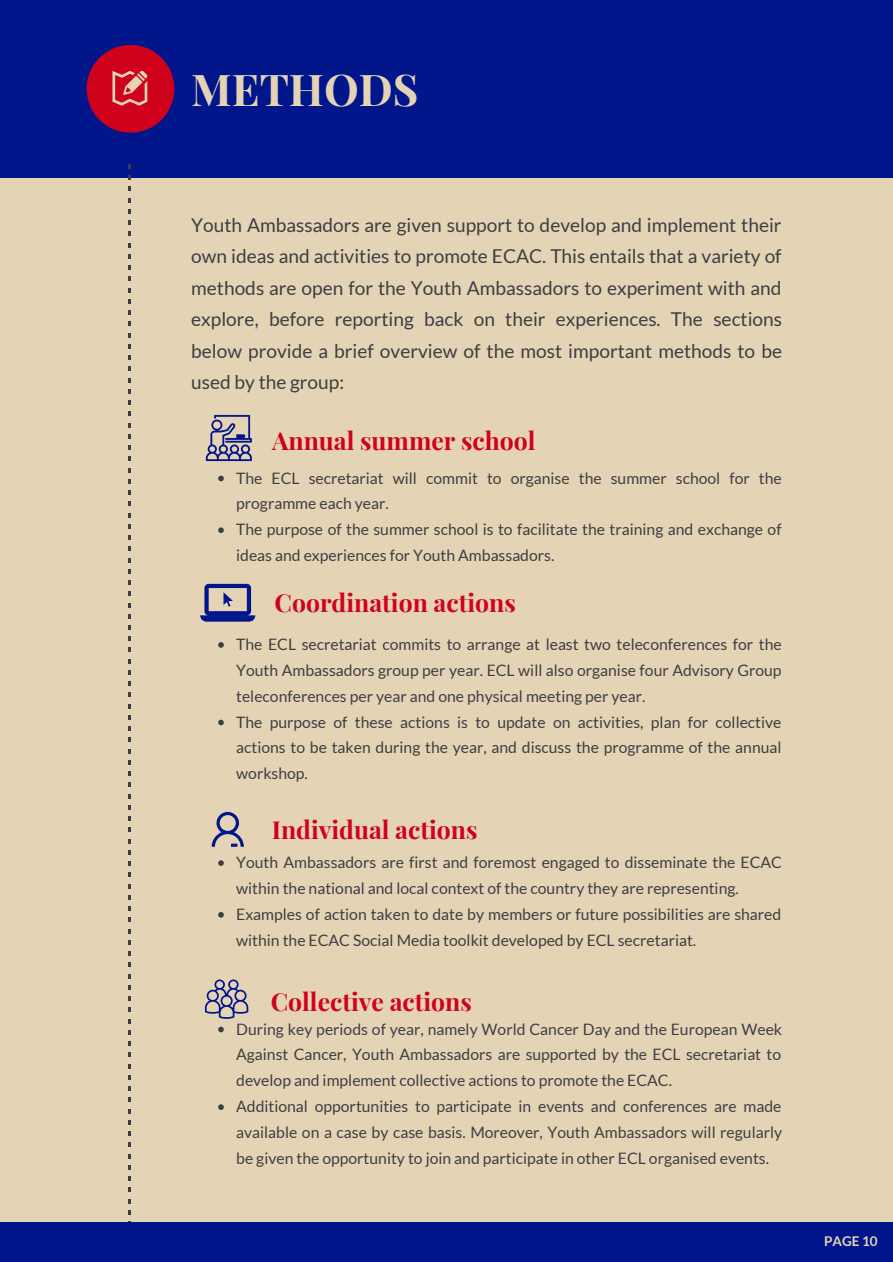
<style>
.page{position:relative;width:893px;height:1262px;background:#fff}
.page>*{position:absolute;margin:0;border:0;box-sizing:border-box;transform-origin:0 0}
.t1{font:700 43.8px "Playfair Display";color:#e5d3b5}
.t2{font:700 24.75px "Playfair Display";color:#d0021b}
.t3{font:19.05px/31.5px "Lato";color:#3d3e43;text-align:justify}
.t4{font:15.75px/25.8px "Lato";color:#3d3e43}
.t5{font:700 13.5px "Lato";color:#e5d3b5}
</style>
<div class="page">
<div style="left:0;top:0;width:892px;height:1261px;background:#e5d3b5"></div>
<div style="left:0;top:0;width:892px;height:178px;background:#00168a"></div>
<div style="left:0;top:1222px;width:892px;height:39px;background:#00168a"></div>
<div style="left:87px;top:45px;width:87px;height:88px;background:#d0021b;border-radius:50%"></div>
<svg style="left:112px;top:71px;width:35px;height:35px"></svg>
<svg style="left:218px;top:475px;width:6px;height:6px"></svg>
<svg style="left:218px;top:527px;width:6px;height:6px"></svg>
<svg style="left:218px;top:642px;width:6px;height:5px"></svg>
<svg style="left:218px;top:719px;width:6px;height:6px"></svg>
<svg style="left:218px;top:860px;width:6px;height:6px"></svg>
<svg style="left:218px;top:912px;width:6px;height:5px"></svg>
<svg style="left:218px;top:1026px;width:6px;height:6px"></svg>
<svg style="left:218px;top:1104px;width:6px;height:5px"></svg>
<svg style="left:200px;top:584px;width:55px;height:37px"></svg>
<svg style="left:206px;top:415px;width:46px;height:46px"></svg>
<svg style="left:205px;top:979px;width:43px;height:39px"></svg>
<svg style="left:212px;top:812px;width:32px;height:34px"></svg>
<h1 class="t1" style="left:191px;top:55px;width:229px">METHODS</h1>
<p class="t3" style="left:191px;top:209px;width:592px">Youth Ambassadors are given support to develop and implement their own ideas and activities to promote ECAC. This entails that a variety of methods are open for the Youth Ambassadors to experiment with and explore, before reporting back on their experiences. The sections below provide a brief overview of the most important methods to be used by the group:</p>
<h2 class="t2" style="left:272px;top:421px;width:265px">Annual summer school</h2>
<p class="t4" style="left:236px;top:465px;width:547px">The ECL secretariat will commit to organise the summer school for the programme each year.<br>The purpose of the summer school is to facilitate the training and exchange of ideas and experiences for Youth Ambassadors.</p>
<h2 class="t2" style="left:274px;top:583px;width:243px">Coordination actions</h2>
<p class="t4" style="left:236px;top:631px;width:547px">The ECL secretariat commits to arrange at least two teleconferences for the Youth Ambassadors group per year. ECL will also organise four Advisory Group teleconferences per year and one physical meeting per year.<br>The purpose of these actions is to update on activities, plan for collective actions to be taken during the year, and discuss the programme of the annual workshop.</p>
<h2 class="t2" style="left:272px;top:810px;width:207px">Individual actions</h2>
<p class="t4" style="left:236px;top:849px;width:547px">Youth Ambassadors are first and foremost engaged to disseminate the ECAC within the national and local context of the country they are representing.<br>Examples of action taken to date by members or future possibilities are shared within the ECAC Social Media toolkit developed by ECL secretariat.</p>
<h2 class="t2" style="left:271px;top:982px;width:202px">Collective actions</h2>
<p class="t4" style="left:236px;top:1015px;width:547px">During key periods of year, namely World Cancer Day and the European Week Against Cancer, Youth Ambassadors are supported by the ECL secretariat to develop and implement collective actions to promote the ECAC.<br>Additional opportunities to participate in events and conferences are made available on a case by case basis. Moreover, Youth Ambassadors will regularly be given the opportunity to join and participate in other ECL organised events.</p>
<p class="t5" style="left:823px;top:1233px;width:55px">PAGE 10</p>
</div>
